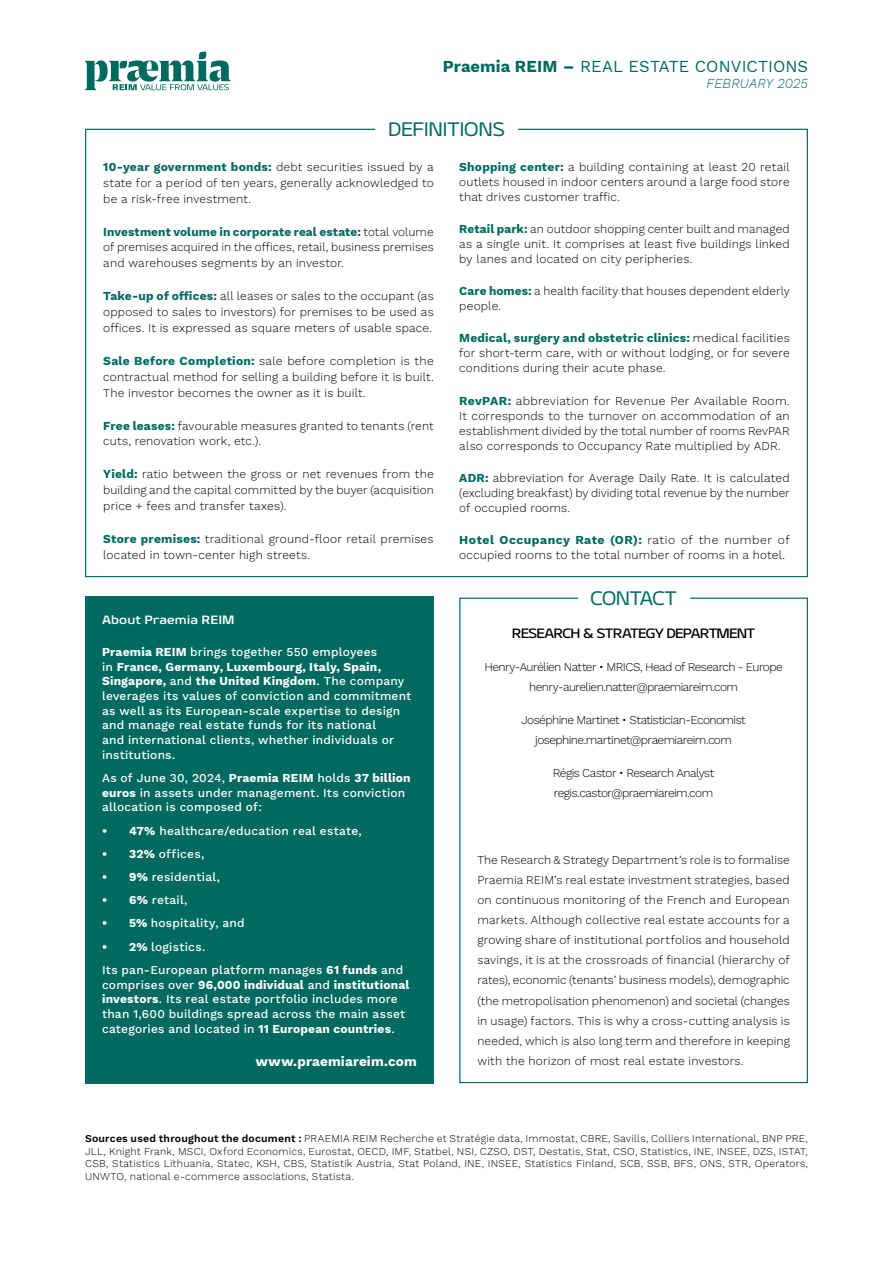
<style>
.page{position:relative;width:893px;height:1263px;background:#fff}
.page>*{position:absolute;margin:0;border:0;box-sizing:border-box;transform-origin:0 0}
.t1{font:19.5px "Geon Expanded";letter-spacing:-.02em;color:#006a60}
.t2{font:16.5px "Work Sans";letter-spacing:.005em;color:#006a60}
.texte_courant_8pt{font:500 13.5px "Geon Expanded";letter-spacing:-.055em;color:#000}
.t3{font:700 13.5px "Work Sans";letter-spacing:.01em;color:#fff}
.t4{font:italic 13.5px "Work Sans";letter-spacing:.01em;color:#006a60}
.texte_courant_8pt-2{font:300 12px/15px "Work Sans";letter-spacing:.01em;color:#000;text-align:justify}
._00_Paragraphe_Blanc{font:500 12px/14.7px "Work Sans";letter-spacing:.015em;color:#fff}
.texte_courant_8pt-3{font:300 12px/20.1px "Work Sans";letter-spacing:-.045em;color:#000;text-align:center}
.t5{font:700 12px "Geon Expanded";letter-spacing:.01em;color:#fff}
._00_Sources{font:300 10.5px/12.6px "Work Sans";letter-spacing:.02em;color:#000;text-align:justify}
.s1{font-weight:700}
.s2{font-weight:700;color:#006a60}
.s3{font-weight:600}
</style>
<div class="page">
<div style="left:85px;top:596px;width:349px;height:487px;background:#006a60"></div>
<svg style="left:85px;top:52px;width:146px;height:38px"></svg>
<p class="t2" style="left:443px;top:54px;width:367px"><span class="s1">Praemia REIM –</span> REAL ESTATE CONVICTIONS</p>
<p class="t4" style="left:707px;top:73px;width:103px">FEBRUARY 2025</p>
<p class="t1" style="left:388px;top:116px;width:118px">DEFINITIONS</p>
<p class="texte_courant_8pt-2" style="left:103px;top:158px;width:332px;line-height:15.9px"><span class="s2">10-year government bonds:</span> debt securities issued by a state for a period of ten years, generally acknowledged to be a risk-free investment.</p>
<p class="texte_courant_8pt-2" style="left:103px;top:223px;width:332px;line-height:15.9px"><span class="s2">Investment volume in corporate real estate:</span> total volume of premises acquired in the offices, retail, business premises and warehouses segments by an investor.</p>
<p class="texte_courant_8pt-2" style="left:103px;top:288px;width:332px;line-height:15.9px"><span class="s2">Take-up of offices:</span> all leases or sales to the occupant (as opposed to sales to investors) for premises to be used as offices. It is expressed as square meters of usable space.</p>
<p class="texte_courant_8pt-2" style="left:103px;top:352px;width:332px;line-height:15.9px"><span class="s2">Sale Before Completion:</span> sale before completion is the contractual method for selling a building before it is built.<br>The investor becomes the owner as it is built.</p>
<p class="texte_courant_8pt-2" style="left:103px;top:417px;width:332px;line-height:15.9px"><span class="s2">Free leases:</span> favourable measures granted to tenants (rent cuts, renovation work, etc.).</p>
<p class="texte_courant_8pt-2" style="left:103px;top:466px;width:332px;line-height:15.9px"><span class="s2">Yield:</span> ratio between the gross or net revenues from the building and the capital committed by the buyer (acquisition price + fees and transfer taxes).</p>
<p class="texte_courant_8pt-2" style="left:103px;top:530px;width:332px;line-height:15.9px"><span class="s2">Store premises:</span> traditional ground-floor retail premises located in town-center high streets.</p>
<p class="t5" style="left:102px;top:612px;width:134px">About Praemia REIM</p>
<p class="_00_Paragraphe_Blanc" style="left:102px;top:644px;width:311px"><span class="s1">Praemia REIM</span> brings together 550 employees<br>in <span class="s1">France, Germany, Luxembourg, Italy, Spain, Singapore,</span> and <span class="s1">the United Kingdom</span>. The company leverages its values of conviction and commitment as well as its European-scale expertise to design and manage real estate funds for its national<br>and international clients, whether individuals or institutions.</p>
<p class="_00_Paragraphe_Blanc" style="left:102px;top:770px;width:310px">As of June 30, 2024, <span class="s1">Praemia REIM</span> holds <span class="s1">37 billion euros</span> in assets under management. Its conviction allocation is composed of:</p>
<p class="_00_Paragraphe_Blanc" style="left:102px;top:823px;width:261px"><span class="s1">• 47%</span> healthcare/education real estate,</p>
<p class="_00_Paragraphe_Blanc" style="left:102px;top:846px;width:104px"><span class="s1">• 32%</span> offices,</p>
<p class="_00_Paragraphe_Blanc" style="left:102px;top:869px;width:119px"><span class="s1">• 9%</span> residential,</p>
<p class="_00_Paragraphe_Blanc" style="left:102px;top:892px;width:87px"><span class="s1">• 6%</span> retail,</p>
<p class="_00_Paragraphe_Blanc" style="left:102px;top:915px;width:144px"><span class="s1">• 5%</span> hospitality, and</p>
<p class="_00_Paragraphe_Blanc" style="left:102px;top:939px;width:105px"><span class="s1">• 2%</span> logistics.</p>
<p class="_00_Paragraphe_Blanc" style="left:102px;top:962px;width:309px">Its pan-European platform manages <span class="s1">61 funds</span> and comprises over <span class="s1">96,000 individual</span> and <span class="s1">institutional investors</span>. Its real estate portfolio includes more than 1,600 buildings spread across the main asset categories and located in <span class="s1">11 European countries</span>.</p>
<p class="t3" style="left:256px;top:1051px;width:162px">www.praemiareim.com</p>
<p class="texte_courant_8pt-2" style="left:459px;top:159px;width:332px"><span class="s2">Shopping center:</span> a building containing at least 20 retail outlets housed in indoor centers around a large food store that drives customer traffic.</p>
<p class="texte_courant_8pt-2" style="left:459px;top:221px;width:332px"><span class="s2">Retail park:</span> an outdoor shopping center built and managed as a single unit. It comprises at least five buildings linked by lanes and located on city peripheries.</p>
<p class="texte_courant_8pt-2" style="left:459px;top:283px;width:332px"><span class="s2">Care homes:</span> a health facility that houses dependent elderly people.</p>
<p class="texte_courant_8pt-2" style="left:459px;top:330px;width:332px"><span class="s2">Medical, surgery and obstetric clinics:</span> medical facilities for short-term care, with or without lodging, or for severe conditions during their acute phase.</p>
<p class="texte_courant_8pt-2" style="left:459px;top:392px;width:332px"><span class="s2">RevPAR:</span> abbreviation for Revenue Per Available Room.<br>It corresponds to the turnover on accommodation of an establishment divided by the total number of rooms RevPAR also corresponds to Occupancy Rate multiplied by ADR.</p>
<p class="texte_courant_8pt-2" style="left:459px;top:470px;width:332px"><span class="s2">ADR:</span> abbreviation for Average Daily Rate. It is calculated (excluding breakfast) by dividing total revenue by the number of occupied rooms.</p>
<p class="texte_courant_8pt-2" style="left:459px;top:532px;width:332px"><span class="s2">Hotel Occupancy Rate (OR):</span> ratio of the number of occupied rooms to the total number of rooms in a hotel.</p>
<p class="t1" style="left:590px;top:586px;width:88px">CONTACT</p>
<p class="texte_courant_8pt" style="left:512px;top:625px;width:245px">RESEARCH &amp; STRATEGY DEPARTMENT</p>
<p class="texte_courant_8pt-3" style="left:484px;top:657px;width:300px">Henry-Aurélien Natter • MRICS, Head of Research - Europe henry-aurelien.natter@praemiareim.com</p>
<p class="texte_courant_8pt-3" style="left:521px;top:710px;width:226px">Joséphine Martinet • Statistician-Economist josephine.martinet@praemiareim.com</p>
<p class="texte_courant_8pt-3" style="left:553px;top:763px;width:163px;text-align:left">Régis Castor • Research Analyst regis.castor@praemiareim.com</p>
<p class="texte_courant_8pt-2" style="left:477px;top:849px;width:314px;line-height:20.1px">The Research &amp; Strategy Department’s role is to formalise Praemia REIM’s real estate investment strategies, based on continuous monitoring of the French and European markets. Although collective real estate accounts for a growing share of institutional portfolios and household savings, it is at the crossroads of financial (hierarchy of rates), economic (tenants’ business models), demographic (the metropolisation phenomenon) and societal (changes in usage) factors. This is why a cross-cutting analysis is needed, which is also long term and therefore in keeping with the horizon of most real estate investors.</p>
<p class="_00_Sources" style="left:85px;top:1131px;width:724px"><span class="s3">Sources used throughout the document :</span> PRAEMIA REIM Recherche et Stratégie data, Immostat, CBRE, Savills, Colliers International, BNP PRE, JLL, Knight Frank, MSCI, Oxford Economics, Eurostat, OECD, IMF, Statbel, NSI, CZSO, DST, Destatis, Stat, CSO, Statistics, INE, INSEE, DZS, ISTAT, CSB, Statistics Lithuania, Statec, KSH, CBS, Statistik Austria, Stat Poland, INE, INSEE, Statistics Finland, SCB, SSB, BFS, ONS, STR, Operators, UNWTO, national e-commerce associations, Statista.</p>
</div>
